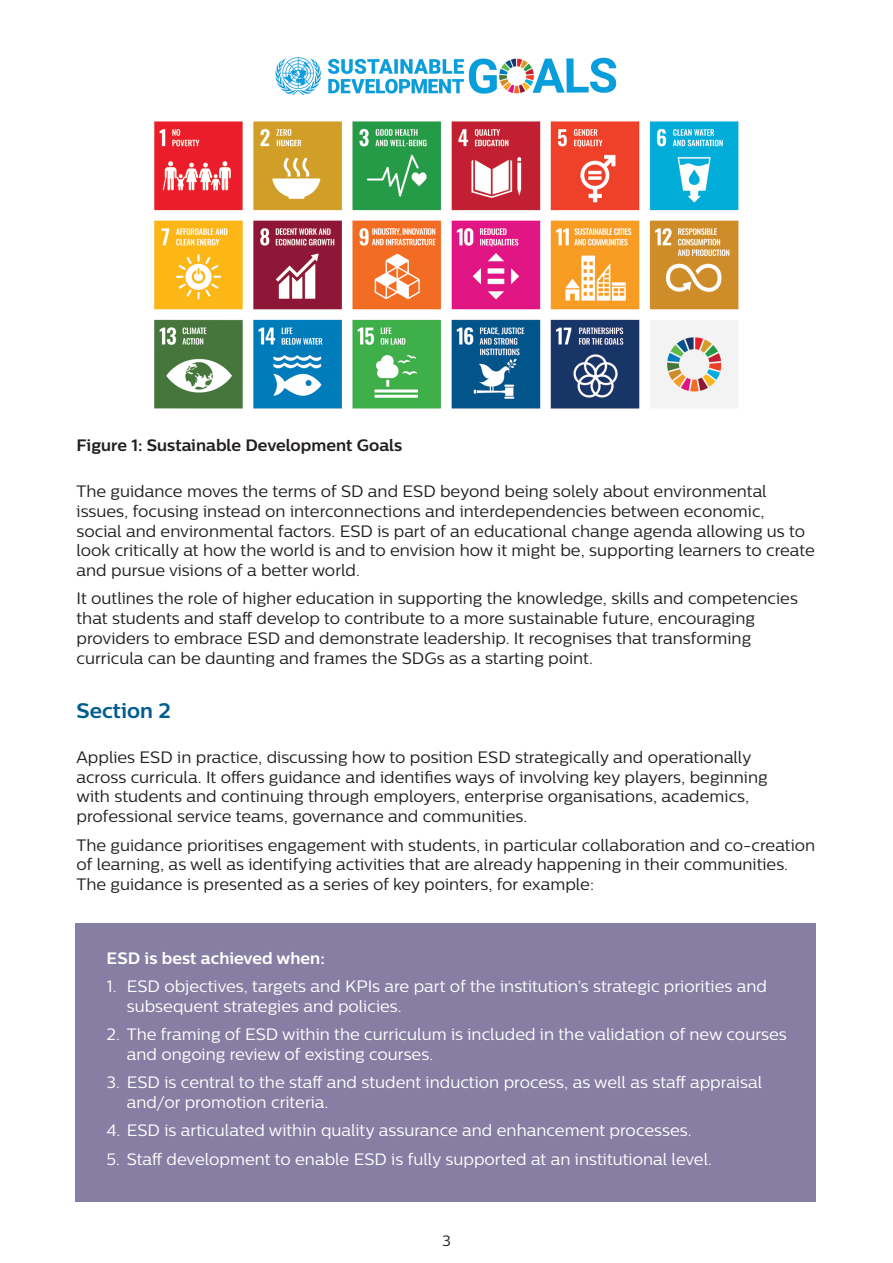
<style>
.page{position:relative;width:893px;height:1263px;background:#fff}
.page>*{position:absolute;margin:0;border:0;box-sizing:border-box;transform-origin:0 0}
.t1{font:700 21px "Centrale Sans";color:#015c90}
.t2{font:16.5px/19.8px "Centrale Sans";color:#231f20}
.t3{font:16.5px/19.8px "Centrale Sans";color:#fff}
.t4{font:700 16.5px "Centrale Sans";color:#231f20}
.t5{font:700 16.5px "Centrale Sans";color:#fff}
.Body{font:15px "Centrale Sans";color:#231f20}
</style>
<div class="page">
<div style="left:75px;top:923px;width:741px;height:278px;background:#877ea3"></div>
<img style="left:154px;top:57px;width:585px;height:352px">
<p class="t4" style="left:77px;top:436px;width:327px">Figure 1: Sustainable Development Goals</p>
<p class="t2" style="left:77px;top:481px;width:740px">The guidance moves the terms of SD and ESD beyond being solely about environmental issues, focusing instead on interconnections and interdependencies between economic,<br>social and environmental factors. ESD is part of an educational change agenda allowing us to look critically at how the world is and to envision how it might be, supporting learners to create and pursue visions of a better world.</p>
<p class="t2" style="left:77px;top:588px;width:723px">It outlines the role of higher education in supporting the knowledge, skills and competencies that students and staff develop to contribute to a more sustainable future, encouraging providers to embrace ESD and demonstrate leadership. It recognises that transforming curricula can be daunting and frames the SDGs as a starting point.</p>
<p class="t1" style="left:77px;top:697px;width:96px">Section 2</p>
<p class="t2" style="left:77px;top:747px;width:693px">Applies ESD in practice, discussing how to position ESD strategically and operationally across curricula. It offers guidance and identifies ways of involving key players, beginning with students and continuing through employers, enterprise organisations, academics, professional service teams, governance and communities.</p>
<p class="t2" style="left:77px;top:834px;width:740px">The guidance prioritises engagement with students, in particular collaboration and co-creation of learning, as well as identifying activities that are already happening in their communities.<br>The guidance is presented as a series of key pointers, for example:</p>
<p class="t5" style="left:107px;top:948px;width:220px">ESD is best achieved when:</p>
<p class="t3" style="left:107px;top:976px;width:12px">1.</p>
<p class="t3" style="left:107px;top:1024px;width:682px">2. The framing of ESD within the curriculum is included in the validation of new courses</p>
<p class="t3" style="left:107px;top:1072px;width:657px">3. ESD is central to the staff and student induction process, as well as staff appraisal</p>
<p class="t3" style="left:107px;top:1120px;width:586px">4. ESD is articulated within quality assurance and enhancement processes.</p>
<p class="t3" style="left:107px;top:1149px;width:607px">5. Staff development to enable ESD is fully supported at an institutional level.</p>
<p class="t3" style="left:127px;top:976px;width:642px">ESD objectives, targets and KPIs are part of the institution’s strategic priorities and subsequent strategies and policies.</p>
<p class="t3" style="left:127px;top:1044px;width:308px">and ongoing review of existing courses.</p>
<p class="t3" style="left:127px;top:1092px;width:203px">and/or promotion criteria.</p>
<p class="Body" style="left:442px;top:1231px;width:10px">3</p>
</div>
